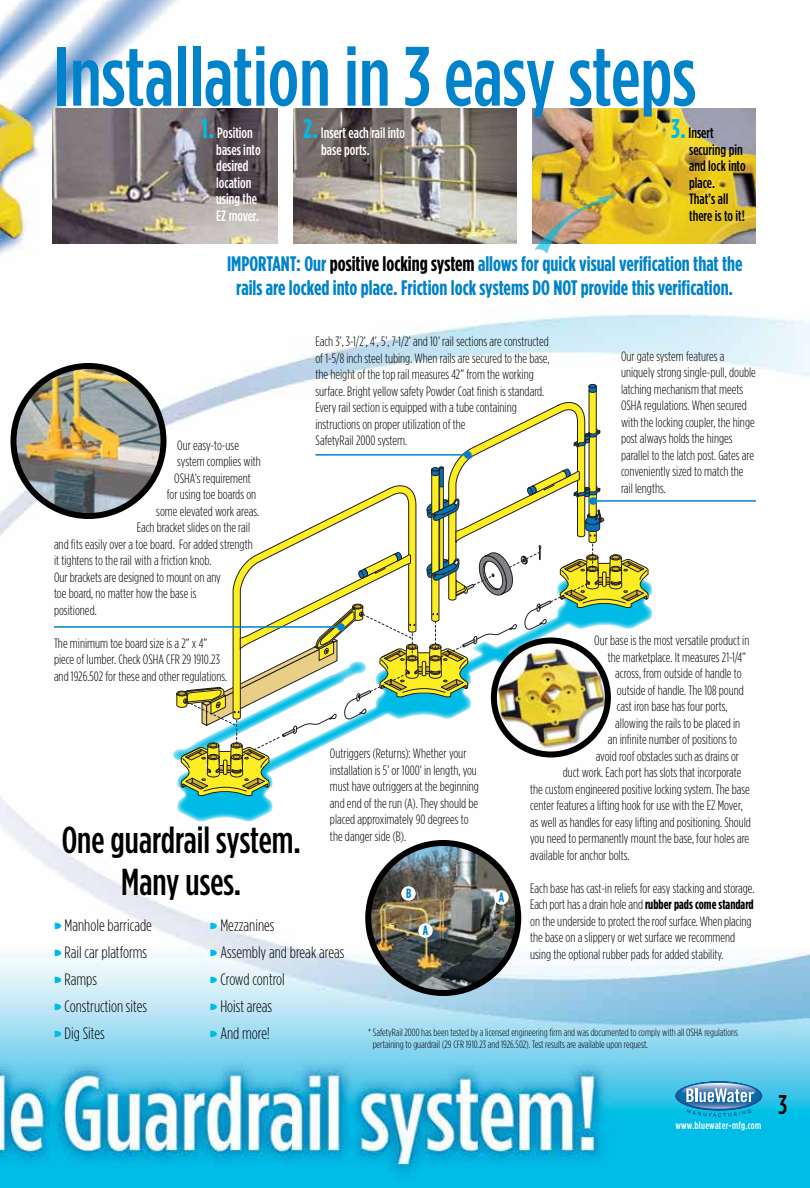
<style>
.page{position:relative;width:810px;height:1188px;background:#fff}
.page>*{position:absolute;margin:0;border:0;box-sizing:border-box;transform-origin:0 0}
.t1{font:500 84px "Gotham Condensed";color:#0083ca}
.t2{font:500 37.5px/42px "Gotham Condensed";color:#000;text-align:center}
.t3{font:500 27px "Gotham Condensed";color:#000}
.t4{font:700 21px/24px "Gotham Condensed";color:#0083ca;text-align:center}
.t5{font:300 16.5px/27px "Gotham Condensed";color:#000}
.t6{font:500 15px/16.5px "Gotham Condensed";color:#fff}
.t7{font:500 15px/16.5px "Gotham Condensed";color:#000}
.t8{font:300 13.5px/16.5px "Gotham Condensed";color:#000}
.t9{font:700 13.5px "Gotham Condensed";color:#0083ca}
.t10{font:300 10.5px/12px "Gotham Condensed";color:#000}
.t11{font:500 10.5px "Gotham Condensed";letter-spacing:.025em;color:#fff}
.s1{font-weight:700;font-size:27px;color:#00bbe5}
.s2{color:#000}
.s3{font-weight:700}
</style>
<div class="page">
<img style="left:0;top:0;width:810px;height:1188px">
<svg style="left:177px;top:573px;width:475px;height:249px"></svg>
<svg style="left:173px;top:384px;width:476px;height:412px"></svg>
<img style="left:494px;top:641px;width:114px;height:112px">
<div style="left:491px;top:638px;width:120px;height:120px;border:6px solid #000;border-radius:50%"></div>
<img style="left:14px;top:366px;width:150px;height:150px;border-radius:75px">
<div style="left:10px;top:363px;width:156px;height:156px;border:6px solid #000;border-radius:50%"></div>
<hr style="left:315px;top:454px;width:150px;height:2px;background:#0083ca">
<img style="left:52px;top:109px;width:226px;height:134px">
<img style="left:293px;top:109px;width:224px;height:134px">
<img style="left:532px;top:109px;width:224px;height:134px">
<hr style="left:54px;top:626px;width:287px;height:2px;background:#0083ca">
<div style="left:337px;top:623px;width:8px;height:8px;background:#0083ca;border-radius:50%"></div>
<hr style="left:594px;top:500px;width:162px;height:2px;background:#0083ca">
<div style="left:589px;top:497px;width:8px;height:8px;background:#0083ca;border-radius:50%"></div>
<div style="left:464px;top:451px;width:8px;height:8px;background:#0083ca;border-radius:50%"></div>
<img style="left:535px;top:194px;width:82px;height:60px">
<img style="left:368px;top:843px;width:150px;height:150px;border-radius:75px">
<div style="left:365px;top:840px;width:156px;height:156px;border:6px solid #000;border-radius:50%"></div>
<div style="left:418px;top:923px;width:15px;height:15px;background:#fff;border-radius:50%"></div>
<div style="left:401px;top:886px;width:15px;height:15px;background:#fff;border-radius:50%"></div>
<div style="left:494px;top:890px;width:15px;height:15px;background:#fff;border-radius:50%"></div>
<div style="left:679px;top:1082px;width:80px;height:25px;background:#026dab;border-radius:50%"></div>
<svg style="left:682px;top:1083px;width:74px;height:34px;background:#5aa5cc"></svg>
<svg style="left:55px;top:923px;width:6px;height:6px"></svg>
<svg style="left:55px;top:950px;width:6px;height:6px"></svg>
<svg style="left:55px;top:977px;width:6px;height:6px"></svg>
<svg style="left:55px;top:1004px;width:6px;height:6px"></svg>
<svg style="left:55px;top:1031px;width:6px;height:6px"></svg>
<svg style="left:211px;top:923px;width:6px;height:6px"></svg>
<svg style="left:211px;top:950px;width:6px;height:6px"></svg>
<svg style="left:211px;top:977px;width:6px;height:6px"></svg>
<svg style="left:211px;top:1004px;width:6px;height:6px"></svg>
<svg style="left:211px;top:1031px;width:6px;height:6px"></svg>
<h1 class="t1" style="left:54px;top:30px;width:644px">Installation in 3 easy steps</h1>
<p class="t6" style="left:216px;top:125px;width:46px;text-indent:-15px"><span class="s1">1.</span> Position bases into desired location using the<br>EZ mover.</p>
<p class="t6" style="left:321px;top:125px;width:85px;text-indent:-18px"><span class="s1">2.</span> Insert each rail into base ports.</p>
<p class="t7" style="left:689px;top:125px;width:58px;text-indent:-18px"><span class="s1">3.</span> Insert securing pin and lock into place.<br>That’s all there is to it!</p>
<h3 class="t4" style="left:227px;top:251px;width:517px">IMPORTANT: Our <span class="s2">positive locking system</span> allows for quick visual verification that the rails are locked into place. Friction lock systems DO NOT provide this verification.</h3>
<p class="t8" style="left:315px;top:333px;width:236px">Each 3’, 3-1/2’, 4’, 5’, 7-1/2’ and 10’ rail sections are constructed of 1-5/8 inch steel tubing. When rails are secured to the base, the height of the top rail measures 42” from the working surface. Bright yellow safety Powder Coat finish is standard.<br>Every rail section is equipped with a tube containing instructions on proper utilization of the<br>SafetyRail 2000 system.</p>
<p class="t8" style="left:621px;top:348px;width:136px">Our gate system features a uniquely strong single-pull, double latching mechanism that meets<br>OSHA regulations. When secured with the locking coupler, the hinge post always holds the hinges parallel to the latch post. Gates are conveniently sized to match the rail lengths.</p>
<p class="t8" style="left:177px;top:437px;width:63px">Our easy-to-use</p>
<p class="t8" style="left:177px;top:453px;width:85px">system complies with</p>
<p class="t8" style="left:174px;top:470px;width:78px">OSHA’s requirement</p>
<p class="t8" style="left:167px;top:486px;width:91px">for using toe boards on</p>
<p class="t8" style="left:156px;top:503px;width:105px">some elevated work areas.</p>
<p class="t8" style="left:137px;top:519px;width:115px">Each bracket slides on the rail</p>
<p class="t8" style="left:54px;top:536px;width:200px">and fits easily over a toe board. For added strength</p>
<p class="t8" style="left:54px;top:552px;width:159px">it tightens to the rail with a friction knob.</p>
<p class="t8" style="left:54px;top:569px;width:168px">Our brackets are designed to mount on any</p>
<p class="t8" style="left:54px;top:585px;width:144px">toe board, no matter how the base is</p>
<p class="t8" style="left:54px;top:602px;width:44px">positioned.</p>
<p class="t8" style="left:54px;top:635px;width:175px">The minimum toe board size is a 2” x 4” piece of lumber. Check OSHA CFR 29 1910.23 and 1926.502 for these and other regulations.</p>
<p class="t8" style="left:594px;top:632px;width:157px">Our base is the most versatile product in</p>
<p class="t8" style="left:608px;top:649px;width:140px">the marketplace. It measures 21-1/4”</p>
<p class="t8" style="left:615px;top:665px;width:128px">across, from outside of handle to</p>
<p class="t8" style="left:617px;top:682px;width:129px">outside of handle. The 108 pound</p>
<p class="t8" style="left:617px;top:698px;width:112px">cast iron base has four ports,</p>
<p class="t8" style="left:615px;top:715px;width:126px">allowing the rails to be placed in</p>
<p class="t8" style="left:608px;top:731px;width:131px">an infinite number of positions to</p>
<p class="t8" style="left:596px;top:748px;width:145px">avoid roof obstacles such as drains or</p>
<p class="t8" style="left:563px;top:764px;width:180px">duct work. Each port has slots that incorporate</p>
<p class="t8" style="left:530px;top:781px;width:221px">the custom engineered positive locking system. The base</p>
<p class="t8" style="left:530px;top:797px;width:214px">center features a lifting hook for use with the EZ Mover,</p>
<p class="t8" style="left:530px;top:814px;width:222px">as well as handles for easy lifting and positioning. Should</p>
<p class="t8" style="left:530px;top:830px;width:221px">you need to permanently mount the base, four holes are</p>
<p class="t8" style="left:530px;top:847px;width:101px">available for anchor bolts.</p>
<p class="t8" style="left:530px;top:880px;width:226px">Each base has cast-in reliefs for easy stacking and storage.<br>Each port has a drain hole and <span class="s3">rubber pads come standard </span>on the underside to protect the roof surface. When placing the base on a slippery or wet surface we recommend using the optional rubber pads for added stability.</p>
<p class="t8" style="left:330px;top:745px;width:151px">Outriggers (Returns): Whether your installation is 5’ or 1000’ in length, you must have outriggers at the beginning and end of the run (A). They should be placed approximately 90 degrees to the danger side (B).</p>
<h2 class="t2" style="left:62px;top:818px;width:241px">One guardrail system.<br>Many uses.</h2>
<p class="t5" style="left:65px;top:911px;width:89px">Manhole barricade<br>Rail car platforms<br>Ramps<br>Construction sites<br>Dig Sites</p>
<p class="t5" style="left:220px;top:911px;width:126px">Mezzanines<br>Assembly and break areas<br>Crowd control<br>Hoist areas<br>And more!</p>
<p class="t9" style="left:406px;top:886px;width:7px">B</p>
<p class="t9" style="left:499px;top:889px;width:7px">A</p>
<p class="t9" style="left:423px;top:922px;width:7px">A</p>
<p class="t10" style="left:373px;top:1026px;width:367px;text-indent:-5px">* SafetyRail 2000 has been tested by a licensed engineering firm and was documented to comply with all OSHA regulations pertaining to guardrail (29 CFR 1910.23 and 1926.502). Test results are available upon request.</p>
<p class="t11" style="left:675px;top:1120px;width:87px">www.bluewater-mfg.com</p>
<h3 class="t3" style="left:779px;top:1090px;width:10px">3</h3>
</div>
